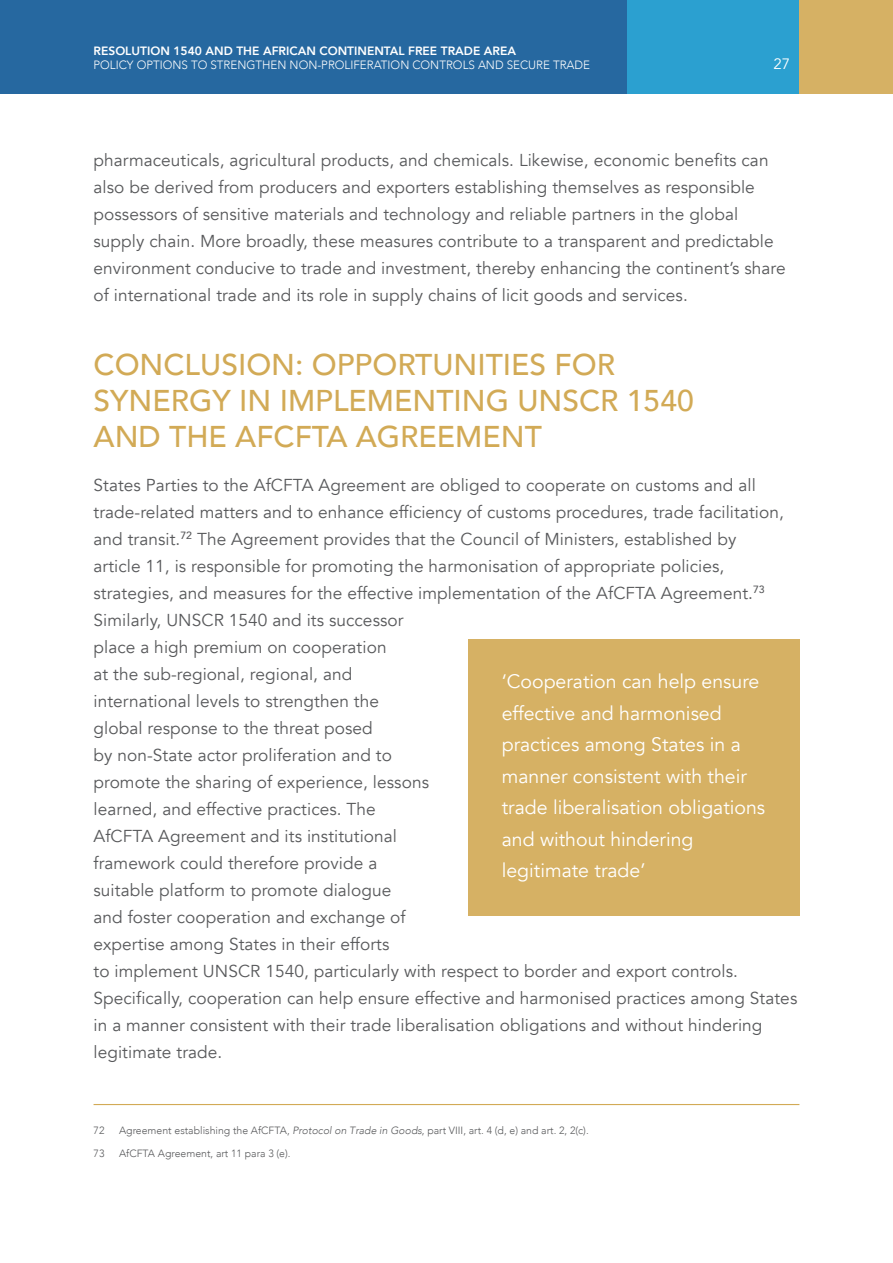
<style>
.page{position:relative;width:893px;height:1263px;background:#fff}
.page>*{position:absolute;margin:0;border:0;box-sizing:border-box;transform-origin:0 0}
.t1{font:500 30px/36px "Avenir";color:#d2aa56}
.t2{font:19.5px/31.5px "Avenir";color:#fff}
.t3{font:17.25px/27px "Avenir";letter-spacing:.005em;color:#58595b}
.t4{font:15px "Avenir";color:#fff}
.t5{font:300 12px "Avenir";color:#fff}
.t6{font:800 12px "Avenir";color:#fff}
.t7{font:300 10.5px "Avenir";color:#58595b}
.s1{font-style:italic}
</style>
<div class="page">
<div style="left:626px;top:0;width:174px;height:94px;background:#2ba0d0"></div>
<div style="left:800px;top:0;width:93px;height:94px;background:#d6b164"></div>
<div style="left:0;top:0;width:626px;height:94px;background:#2668a0"></div>
<hr style="left:94px;top:1104px;width:705px;height:1px;background:#d2aa56">
<div style="left:468px;top:639px;width:331px;height:276px;background:#d6b164"></div>
<p class="t6" style="left:94px;top:42px;width:424px">RESOLUTION 1540 AND THE AFRICAN CONTINENTAL FREE TRADE AREA</p>
<p class="t5" style="left:94px;top:58px;width:498px">POLICY OPTIONS TO STRENGTHEN NON-PROLIFERATION CONTROLS AND SECURE TRADE</p>
<p class="t4" style="left:773px;top:54px;width:18px">27</p>
<p class="t3" style="left:94px;top:147px;width:693px">pharmaceuticals, agricultural products, and chemicals. Likewise, economic benefits can also be derived from producers and exporters establishing themselves as responsible possessors of sensitive materials and technology and reliable partners in the global supply chain. More broadly, these measures contribute to a transparent and predictable environment conducive to trade and investment, thereby enhancing the continent’s share of international trade and its role in supply chains of licit goods and services.</p>
<h1 class="t1" style="left:94px;top:345px;width:602px">CONCLUSION: OPPORTUNITIES FOR<br>SYNERGY IN IMPLEMENTING UNSCR 1540<br>AND THE AFCFTA AGREEMENT</h1>
<p class="t3" style="left:94px;top:472px;width:705px">States Parties to the AfCFTA Agreement are obliged to cooperate on customs and all trade-related matters and to enhance efficiency of customs procedures, trade facilitation, and transit.<sup>72</sup> The Agreement provides that the Council of Ministers, established by<br>article 11, is responsible for promoting the harmonisation of appropriate policies, strategies, and measures for the effective implementation of the AfCFTA Agreement.<sup>73<br></sup>Similarly, UNSCR 1540 and its successor<br>place a high premium on cooperation<br>at the sub-regional, regional, and<br>international levels to strengthen the<br>global response to the threat posed<br>by non-State actor proliferation and to<br>promote the sharing of experience, lessons<br>learned, and effective practices. The<br>AfCFTA Agreement and its institutional<br>framework could therefore provide a<br>suitable platform to promote dialogue<br>and foster cooperation and exchange of<br>expertise among States in their efforts<br>to implement UNSCR 1540, particularly with respect to border and export controls.<br>Specifically, cooperation can help ensure effective and harmonised practices among States in a manner consistent with their trade liberalisation obligations and without hindering legitimate trade.</p>
<p class="t2" style="left:502px;top:666px;width:265px">‘Cooperation can help ensure effective and harmonised practices among States in a manner consistent with their trade liberalisation obligations and without hindering legitimate trade’</p>
<p class="t7" style="left:94px;top:1124px;width:12px">72</p>
<p class="t7" style="left:119px;top:1124px;width:471px">Agreement establishing the AfCFTA, <span class="s1">Protocol on Trade in Goods</span>, part VIII, art. 4 (d, e) and art. 2, 2(c).</p>
<p class="t7" style="left:94px;top:1147px;width:12px">73</p>
<p class="t7" style="left:119px;top:1147px;width:173px">AfCFTA Agreement, art 11 para 3 (e).</p>
</div>
